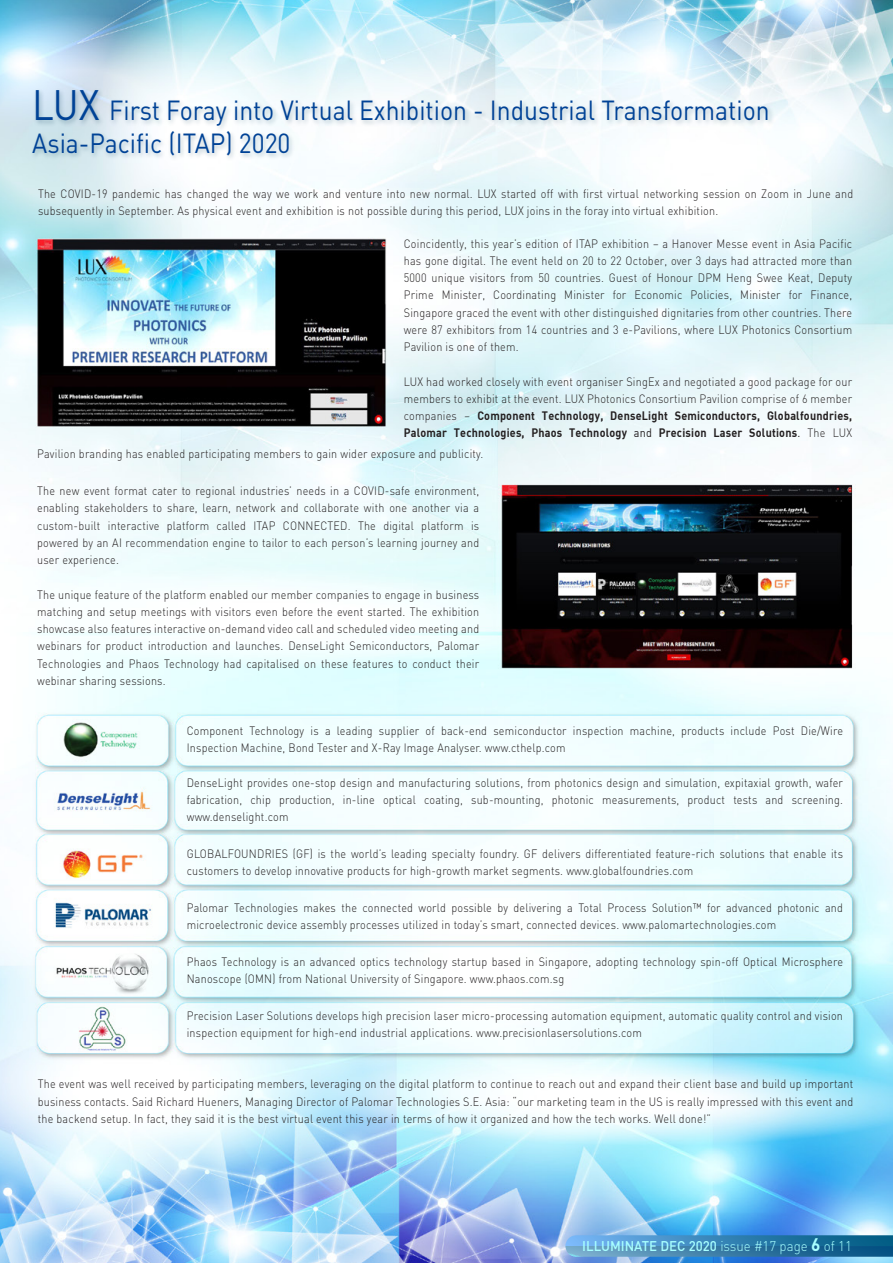
<style>
.page{position:relative;width:893px;height:1263px;background:#fff}
.page>*{position:absolute;margin:0;border:0;box-sizing:border-box;transform-origin:0 0}
.t1{font:27.3px/32.7px "DIN";color:#004296;scale:.9 1}
.t2{font:500 13.95px "DIN";color:#a8ffff;scale:.95 1}
.t3{font:300 12px/17.2px "DIN";letter-spacing:.02em;color:#231f20;scale:.9 1}
.t4{font:12px/17.2px "DIN Bold";letter-spacing:.02em;color:#231f20;scale:.9 1}
.s1{font-size:42px}
.s2{font-family:"DIN";font-weight:300}
.s3{font-family:"DIN"}
.s4{font-weight:300}
.s5{font-weight:700;font-size:18px}
</style>
<div class="page">
<img style="left:0;top:0;width:893px;height:1263px">
<img style="left:28px;top:80px;width:757px;height:88px">
<svg style="left:565px;top:1235px;width:328px;height:22px"></svg>
<h1 class="t1" style="left:32px;top:94px;width:821px"><span class="s1">LUX</span> First Foray into Virtual Exhibition - Industrial Transformation<br>Asia-Pacific (ITAP) 2020</h1>
<p class="t3" style="left:38px;top:185px;width:907px">The COVID-19 pandemic has changed the way we work and venture into new normal. LUX started off with first virtual networking session on Zoom in June and subsequently in September. As physical event and exhibition is not possible during this period, LUX joins in the foray into virtual exhibition.</p>
<p class="t3" style="left:404px;top:234px;width:500px;text-align:justify">Coincidently, this year’s edition of ITAP exhibition – a Hanover Messe event in Asia Pacific has gone digital. The event held on 20 to 22 October, over 3 days had attracted more than 5000 unique visitors from 50 countries. Guest of Honour DPM Heng Swee Keat, Deputy Prime Minister, Coordinating Minister for Economic Policies, Minister for Finance, Singapore graced the event with other distinguished dignitaries from other countries. There were 87 exhibitors from 14 countries and 3 e-Pavilions, where LUX Photonics Consortium Pavilion is one of them.</p>
<p class="t3" style="left:404px;top:372px;width:500px">LUX had worked closely with event organiser SingEx and negotiated a good package for our members to exhibit at the event. LUX Photonics Consortium Pavilion comprise of 6 member</p>
<p class="t4" style="left:404px;top:406px;width:500px"><span class="s2">companies –</span> Component Technology, DenseLight Semiconductors, Globalfoundries,<br>Palomar Technologies, Phaos Technology <span class="s3">and</span> Precision Laser Solutions<span class="s3">.</span> <span class="s2">The LUX</span></p>
<p class="t3" style="left:37px;top:444px;width:497px">Pavilion branding has enabled participating members to gain wider exposure and publicity.</p>
<p class="t3" style="left:37px;top:482px;width:493px;text-align:justify">The new event format cater to regional industries’ needs in a COVID-safe environment, enabling stakeholders to share, learn, network and collaborate with one another via a custom-built interactive platform called ITAP CONNECTED. The digital platform is powered by an AI recommendation engine to tailor to each person’s learning journey and user experience.</p>
<p class="t3" style="left:37px;top:586px;width:493px;text-align:justify">The unique feature of the platform enabled our member companies to engage in business matching and setup meetings with visitors even before the event started. The exhibition showcase also features interactive on-demand video call and scheduled video meeting and webinars for product introduction and launches. DenseLight Semiconductors, Palomar Technologies and Phaos Technology had capitalised on these features to conduct their webinar sharing sessions.</p>
<p class="t3" style="left:187px;top:722px;width:731px">Component Technology is a leading supplier of back-end semiconductor inspection machine, products include Post Die/Wire<br>Inspection Machine, Bond Tester and X-Ray Image Analyser. www.cthelp.com</p>
<p class="t3" style="left:187px;top:774px;width:731px;text-align:justify">DenseLight provides one-stop design and manufacturing solutions, from photonics design and simulation, expitaxial growth, wafer fabrication, chip production, in-line optical coating, sub-mounting, photonic measurements, product tests and screening. www.denselight.com</p>
<p class="t3" style="left:187px;top:845px;width:731px">GLOBALFOUNDRIES (GF) is the world’s leading specialty foundry. GF delivers differentiated feature-rich solutions that enable its customers to develop innovative products for high-growth market segments. www.globalfoundries.com</p>
<p class="t3" style="left:187px;top:899px;width:731px">Palomar Technologies makes the connected world possible by delivering a Total Process Solution™ for advanced photonic and microelectronic device assembly processes utilized in today’s smart, connected devices. www.palomartechnologies.com</p>
<p class="t3" style="left:187px;top:953px;width:731px">Phaos Technology is an advanced optics technology startup based in Singapore, adopting technology spin-off Optical Microsphere<br>Nanoscope (OMN) from National University of Singapore. www.phaos.com.sg</p>
<p class="t3" style="left:187px;top:1007px;width:731px">Precision Laser Solutions develops high precision laser micro-processing automation equipment, automatic quality control and vision inspection equipment for high-end industrial applications. www.precisionlasersolutions.com</p>
<p class="t3" style="left:38px;top:1075px;width:908px;text-align:justify">The event was well received by participating members, leveraging on the digital platform to continue to reach out and expand their client base and build up important business contacts. Said Richard Hueners, Managing Director of Palomar Technologies S.E. Asia: “our marketing team in the US is really impressed with this event and the backend setup. In fact, they said it is the best virtual event this year in terms of how it organized and how the tech works. Well done!”</p>
<p class="t2" style="left:582px;top:1237px;width:285px">ILLUMINATE DEC 2020 <span class="s4">issue #17 page</span> <span class="s5">6</span> <span class="s4">of 11</span></p>
</div>
